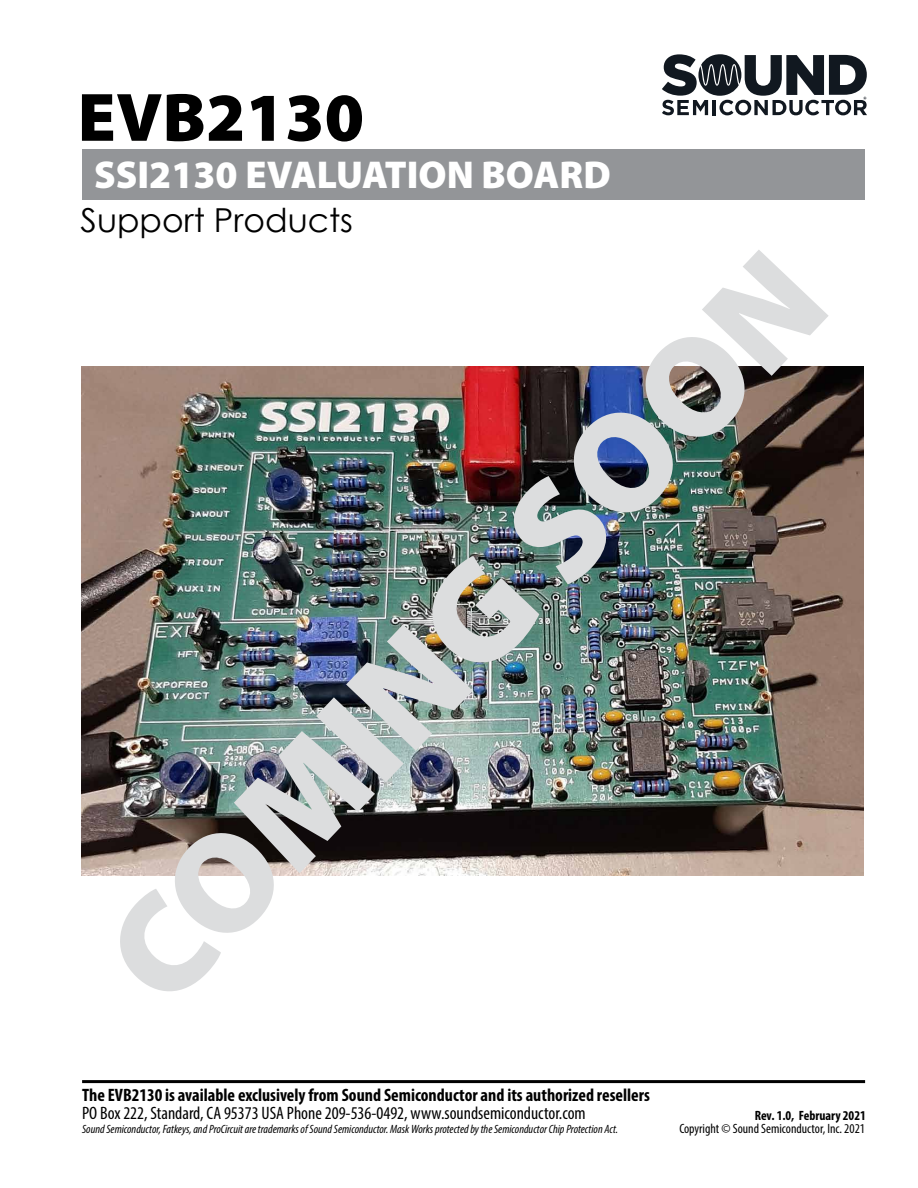
<style>
.page{position:relative;width:918px;height:1188px;background:#fff}
.page>*{position:absolute;margin:0;border:0;box-sizing:border-box;transform-origin:0 0}
.t1{font:900 142.8px "Myriad Pro";color:#dcddde}
.t2{font:900 69px "Myriad Pro";color:#000}
.t3{font:900 39px "Myriad Pro";color:#fff}
.t4{font:33px "Century Gothic";color:#000}
.t5{font:700 condensed 18px "Myriad Pro";color:#000}
.t6{font:condensed 18px "Myriad Pro";color:#000}
.t7{font:condensed 13.5px "Myriad Pro";color:#000}
.t8{font:700 condensed 13.5px "Myriad Pro";color:#000}
.t9{font:italic condensed 12px "Myriad Pro";color:#000}
</style>
<div class="page">
<img style="left:82px;top:367px;width:782px;height:508px">
<hr style="left:82px;top:1080px;width:783px;height:3px;background:#000">
<div style="left:82px;top:149px;width:783px;height:51px;background:#939598"></div>
<svg style="left:662px;top:54px;width:205px;height:61px"></svg>
<h2 class="t2" style="left:78px;top:78px;width:288px">EVB2130</h2>
<h3 class="t3" style="left:94px;top:153px;width:518px">SSI2130 EVALUATION BOARD</h3>
<h3 class="t4" style="left:81px;top:197px;width:274px">Support Products</h3>
<h1 class="t1" style="left:75px;top:927px;width:971px;rotate:-47deg">COMING SOON</h1>
<h3 class="t5" style="left:82px;top:1084px;width:569px">The EVB2130 is available exclusively from Sound Semiconductor and its authorized resellers</h3>
<h3 class="t6" style="left:82px;top:1102px;width:505px">PO Box 222, Standard, CA 95373 USA Phone 209-536-0492, www.soundsemiconductor.com</h3>
<p class="t8" style="left:755px;top:1107px;width:113px">Rev. 1.0, February 2021</p>
<p class="t9" style="left:82px;top:1121px;width:538px">Sound Semiconductor, Fatkeys, and ProCircuit are trademarks of Sound Semiconductor. Mask Works protected by the Semiconductor Chip Protection Act.</p>
<p class="t7" style="left:679px;top:1120px;width:187px">Copyright © Sound Semiconductor, Inc. 2021</p>
</div>
